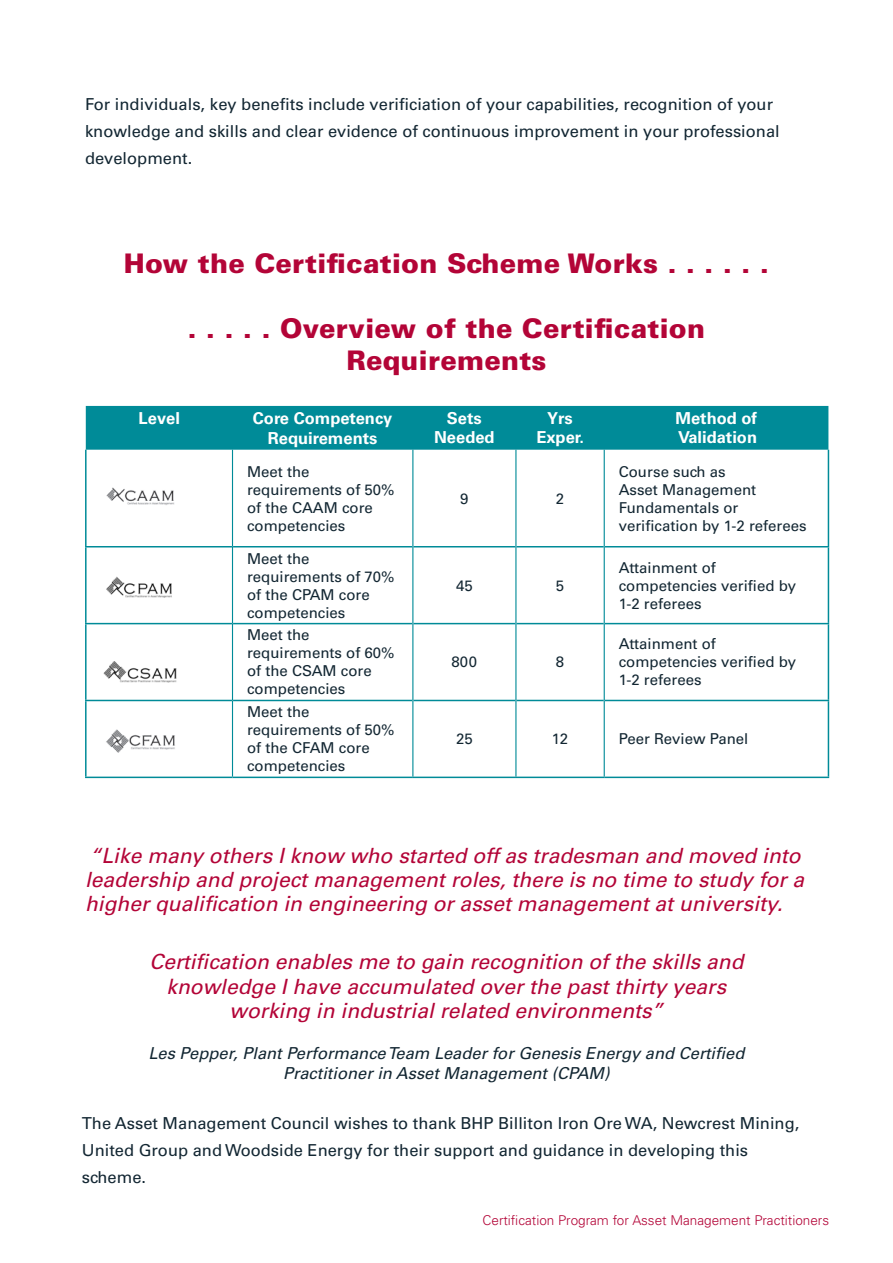
<style>
.page{position:relative;width:893px;height:1263px;background:#fff}
.page>*{position:absolute;margin:0;border:0;box-sizing:border-box;transform-origin:0 0}
.t1{font:900 27px/32.4px "Univers LT Std";letter-spacing:.01em;color:#b30437;text-align:center}
.t2{font:italic 21px/24.2px "Univers LT Std";color:#b30437}
.t3{font:16.5px/27px "Univers LT Std";color:#122632}
.t4{font:italic 16.5px/19.8px "Univers LT Std";color:#122632;text-align:center}
.t5{font:700 16.5px/19px "Univers LT Std";color:#fff;text-align:center}
.t6{font:15px/18px "Univers LT Std";color:#122632}
.t7{font:300 13.5px "Univers LT Std";color:#b30437}
</style>
<div class="page">
<div style="left:86px;top:406px;width:742px;height:44px;background:#008b98"></div>
<hr style="left:85px;top:450px;width:2px;height:96px;background:#008b98">
<hr style="left:828px;top:450px;width:1px;height:96px;background:#008b98">
<hr style="left:85px;top:546px;width:147px;height:1px;background:#008b98">
<hr style="left:85px;top:547px;width:2px;height:76px;background:#008b98">
<hr style="left:233px;top:546px;width:179px;height:1px;background:#008b98">
<hr style="left:413px;top:546px;width:102px;height:1px;background:#008b98">
<hr style="left:516px;top:546px;width:88px;height:1px;background:#008b98">
<hr style="left:605px;top:546px;width:224px;height:1px;background:#008b98">
<hr style="left:828px;top:547px;width:1px;height:76px;background:#008b98">
<hr style="left:85px;top:623px;width:147px;height:1px;background:#008b98">
<hr style="left:85px;top:624px;width:2px;height:76px;background:#008b98">
<hr style="left:233px;top:623px;width:179px;height:1px;background:#008b98">
<hr style="left:413px;top:623px;width:102px;height:1px;background:#008b98">
<hr style="left:516px;top:623px;width:88px;height:1px;background:#008b98">
<hr style="left:605px;top:623px;width:224px;height:1px;background:#008b98">
<hr style="left:828px;top:624px;width:1px;height:76px;background:#008b98">
<hr style="left:85px;top:700px;width:147px;height:1px;background:#008b98">
<hr style="left:85px;top:701px;width:2px;height:76px;background:#008b98">
<hr style="left:233px;top:700px;width:179px;height:1px;background:#008b98">
<hr style="left:413px;top:700px;width:102px;height:1px;background:#008b98">
<hr style="left:516px;top:700px;width:88px;height:1px;background:#008b98">
<hr style="left:605px;top:700px;width:224px;height:1px;background:#008b98">
<hr style="left:828px;top:701px;width:1px;height:76px;background:#008b98">
<hr style="left:85px;top:777px;width:147px;height:1px;background:#008b98">
<hr style="left:232px;top:777px;width:181px;height:1px;background:#008b98">
<hr style="left:413px;top:777px;width:103px;height:1px;background:#008b98">
<hr style="left:516px;top:777px;width:88px;height:1px;background:#008b98">
<hr style="left:604px;top:777px;width:225px;height:1px;background:#008b98">
<hr style="left:232px;top:450px;width:1px;height:97px;background:#008b98">
<hr style="left:412px;top:450px;width:1px;height:97px;background:#008b98">
<hr style="left:515px;top:450px;width:1px;height:97px;background:#008b98">
<hr style="left:604px;top:450px;width:1px;height:97px;background:#008b98">
<hr style="left:232px;top:547px;width:1px;height:77px;background:#008b98">
<hr style="left:412px;top:547px;width:1px;height:77px;background:#008b98">
<hr style="left:515px;top:547px;width:1px;height:77px;background:#008b98">
<hr style="left:604px;top:547px;width:1px;height:77px;background:#008b98">
<hr style="left:232px;top:624px;width:1px;height:76px;background:#008b98">
<hr style="left:412px;top:624px;width:1px;height:76px;background:#008b98">
<hr style="left:515px;top:624px;width:1px;height:76px;background:#008b98">
<hr style="left:604px;top:624px;width:1px;height:76px;background:#008b98">
<hr style="left:232px;top:700px;width:1px;height:77px;background:#008b98">
<hr style="left:412px;top:700px;width:1px;height:77px;background:#008b98">
<hr style="left:515px;top:700px;width:1px;height:77px;background:#008b98">
<hr style="left:604px;top:700px;width:1px;height:77px;background:#008b98">
<img style="left:106px;top:487px;width:69px;height:18px">
<img style="left:106px;top:729px;width:69px;height:24px">
<img style="left:106px;top:576px;width:66px;height:22px">
<img style="left:103px;top:661px;width:74px;height:22px">
<p class="t3" style="left:85px;top:90px;width:696px">For individuals, key benefits include verificiation of your capabilities, recognition of your knowledge and skills and clear evidence of continuous improvement in your professional development.</p>
<h1 class="t1" style="left:124px;top:247px;width:647px">How the Certification Scheme Works . . . . . .</h1>
<h1 class="t1" style="left:188px;top:312px;width:519px">. . . . . Overview of the Certification<br>Requirements</h1>
<p class="t5" style="left:138px;top:409px;width:43px">Level</p>
<p class="t5" style="left:253px;top:408px;width:141px;line-height:19.8px">Core Competency<br>Requirements</p>
<p class="t5" style="left:434px;top:409px;width:62px">Sets<br>Needed</p>
<p class="t5" style="left:536px;top:409px;width:49px">Yrs<br>Exper.</p>
<p class="t5" style="left:675px;top:409px;width:83px;text-align:left">Method of<br>Validation</p>
<p class="t6" style="left:247px;top:462px;width:149px">Meet the requirements of 50% of the CAAM core competencies</p>
<p class="t6" style="left:619px;top:462px;width:189px">Course such as<br>Asset Management<br>Fundamentals or verification by 1-2 referees</p>
<p class="t6" style="left:460px;top:489px;width:10px">9</p>
<p class="t6" style="left:556px;top:489px;width:10px">2</p>
<p class="t6" style="left:247px;top:549px;width:149px">Meet the requirements of 70% of the CPAM core competencies</p>
<p class="t6" style="left:247px;top:626px;width:149px">Meet the requirements of 60% of the CSAM core competencies</p>
<p class="t6" style="left:247px;top:703px;width:149px">Meet the requirements of 50% of the CFAM core competencies</p>
<p class="t6" style="left:456px;top:576px;width:18px">45</p>
<p class="t6" style="left:556px;top:576px;width:10px">5</p>
<p class="t6" style="left:452px;top:653px;width:27px">800</p>
<p class="t6" style="left:556px;top:653px;width:10px">8</p>
<p class="t6" style="left:619px;top:558px;width:179px">Attainment of competencies verified by<br>1-2 referees</p>
<p class="t6" style="left:619px;top:635px;width:179px">Attainment of competencies verified by<br>1-2 referees</p>
<p class="t6" style="left:456px;top:730px;width:18px">25</p>
<p class="t6" style="left:552px;top:730px;width:18px">12</p>
<p class="t6" style="left:619px;top:730px;width:131px">Peer Review Panel</p>
<h2 class="t2" style="left:85px;top:844px;width:721px">“Like many others I know who started off as tradesman and moved into leadership and project management roles, there is no time to study for a higher qualification in engineering or asset management at university.</h2>
<h2 class="t2" style="left:149px;top:950px;width:596px;text-align:center">Certification enables me to gain recognition of the skills and knowledge I have accumulated over the past thirty years working in industrial related environments”</h2>
<p class="t4" style="left:149px;top:1043px;width:597px">Les Pepper, Plant Performance Team Leader for Genesis Energy and Certified<br>Practitioner in Asset Management (CPAM)</p>
<p class="t3" style="left:82px;top:1110px;width:719px">The Asset Management Council wishes to thank BHP Billiton Iron Ore WA, Newcrest Mining,<br>United Group and Woodside Energy for their support and guidance in developing this scheme.</p>
<p class="t7" style="left:482px;top:1212px;width:348px">Certification Program for Asset Management Practitioners</p>
</div>
